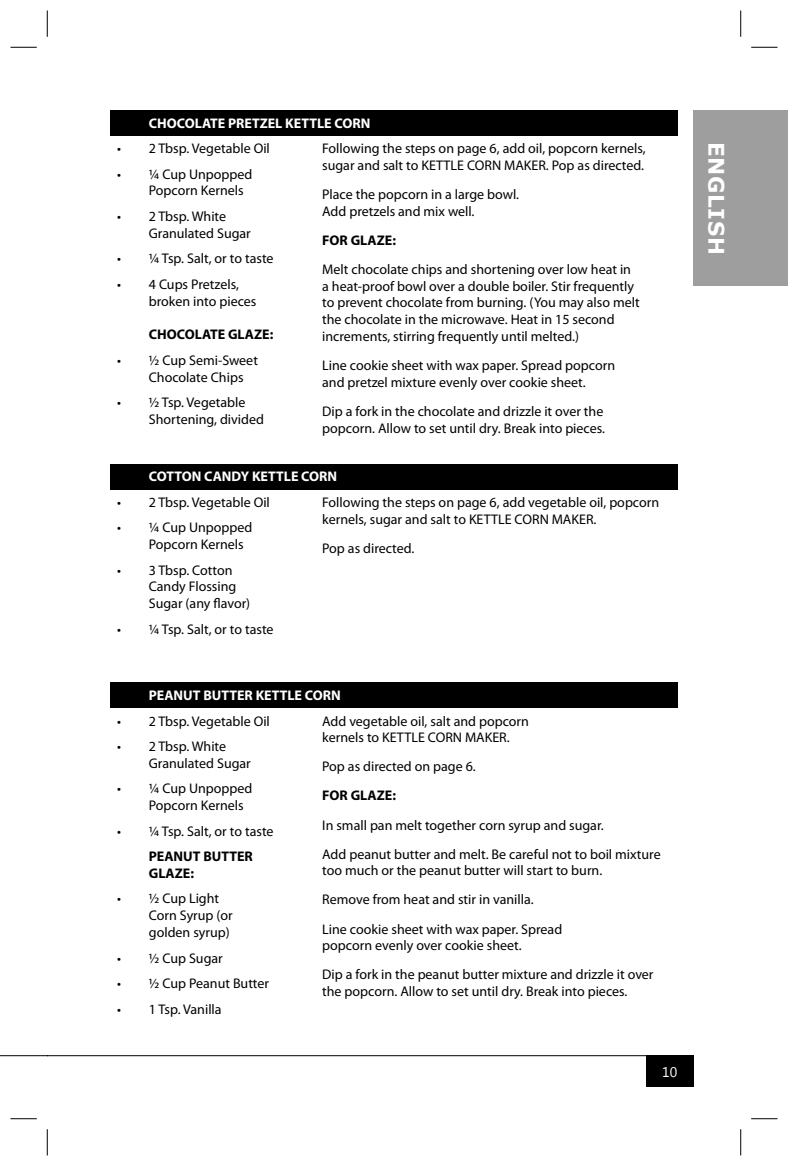
<style>
.page{position:relative;width:788px;height:1166px;background:#fff}
.page>*{position:absolute;margin:0;border:0;box-sizing:border-box;transform-origin:0 0}
.t1{font:700 21.35px "Verdana";letter-spacing:.03em;color:#fff}
.Bulleted_List{font:14px/16.8px "Myriad Pro";color:#000}
.t2{font:700 14px "Myriad Pro";color:#fff}
.Bulleted_List-2{font:700 14px "Myriad Pro";color:#000}
.t3{font:14px "Segoe UI";color:#fff}
.s1{font-weight:700}
</style>
<div class="page">
<hr style="left:0;top:1055px;width:47px;height:1px;background:#000">
<div style="left:693px;top:110px;width:95px;height:176px;background:#9e9e9e"></div>
<hr style="left:47px;top:1055px;width:646px;height:1px;background:#000">
<div style="left:646px;top:1055px;width:47px;height:32px;background:#000"></div>
<div style="left:110px;top:110px;width:567px;height:25px;background:#000"></div>
<div style="left:110px;top:464px;width:567px;height:25px;background:#000"></div>
<div style="left:110px;top:682px;width:567px;height:26px;background:#000"></div>
<svg style="left:10px;top:47px;width:27px;height:1px"></svg>
<svg style="left:751px;top:47px;width:26px;height:1px"></svg>
<svg style="left:10px;top:1118px;width:27px;height:1px"></svg>
<svg style="left:751px;top:1118px;width:26px;height:1px"></svg>
<svg style="left:47px;top:10px;width:1px;height:27px"></svg>
<svg style="left:47px;top:1129px;width:1px;height:26px"></svg>
<svg style="left:740px;top:10px;width:1px;height:27px"></svg>
<svg style="left:740px;top:1129px;width:1px;height:26px"></svg>
<p class="t2" style="left:149px;top:114px;width:223px">CHOCOLATE PRETZEL KETTLE CORN</p>
<p class="Bulleted_List" style="left:117px;top:140px;width:154px">• 2 Tbsp. Vegetable Oil</p>
<p class="Bulleted_List" style="left:149px;top:165px;width:105px;text-indent:-32px">• ¼ Cup Unpopped<br>Popcorn Kernels</p>
<p class="Bulleted_List" style="left:149px;top:208px;width:103px;text-indent:-32px">• 2 Tbsp. White<br>Granulated Sugar</p>
<p class="Bulleted_List" style="left:117px;top:250px;width:158px">• ¼ Tsp. Salt, or to taste</p>
<p class="Bulleted_List" style="left:149px;top:275px;width:109px;text-indent:-32px">• 4 Cups Pretzels, broken into pieces</p>
<p class="Bulleted_List-2" style="left:149px;top:325px;width:126px">CHOCOLATE GLAZE:</p>
<p class="Bulleted_List" style="left:149px;top:351px;width:111px;text-indent:-32px">• ½ Cup Semi-Sweet<br>Chocolate Chips</p>
<p class="Bulleted_List" style="left:149px;top:394px;width:117px;text-indent:-32px">• ½ Tsp. Vegetable<br>Shortening, divided</p>
<p class="Bulleted_List" style="left:322px;top:140px;width:325px">Following the steps on page 6, add oil, popcorn kernels, sugar and salt to KETTLE CORN MAKER. Pop as directed.</p>
<p class="Bulleted_List" style="left:322px;top:186px;width:198px">Place the popcorn in a large bowl.<br>Add pretzels and mix well.</p>
<p class="Bulleted_List-2" style="left:322px;top:231px;width:75px">FOR GLAZE:</p>
<p class="Bulleted_List" style="left:322px;top:260px;width:319px">Melt chocolate chips and shortening over low heat in a heat-proof bowl over a double boiler. Stir frequently to prevent chocolate from burning. (You may also melt the chocolate in the microwave. Heat in 15 second increments, stirring frequently until melted.)</p>
<p class="Bulleted_List" style="left:322px;top:357px;width:294px">Line cookie sheet with wax paper. Spread popcorn and pretzel mixture evenly over cookie sheet.</p>
<p class="Bulleted_List" style="left:322px;top:403px;width:284px">Dip a fork in the chocolate and drizzle it over the popcorn. Allow to set until dry. Break into pieces.</p>
<p class="t2" style="left:149px;top:467px;width:190px">COTTON CANDY KETTLE CORN</p>
<p class="Bulleted_List" style="left:117px;top:493px;width:154px">• 2 Tbsp. Vegetable Oil</p>
<p class="Bulleted_List" style="left:149px;top:519px;width:105px;text-indent:-32px">• ¼ Cup Unpopped<br>Popcorn Kernels</p>
<p class="Bulleted_List" style="left:149px;top:561px;width:103px;text-indent:-32px">• 3 Tbsp. Cotton<br>Candy Flossing<br>Sugar (any flavor)</p>
<p class="Bulleted_List" style="left:117px;top:620px;width:158px">• ¼ Tsp. Salt, or to taste</p>
<p class="Bulleted_List" style="left:322px;top:493px;width:338px">Following the steps on page 6, add vegetable oil, popcorn kernels, sugar and salt to KETTLE CORN MAKER.</p>
<p class="Bulleted_List" style="left:322px;top:539px;width:94px">Pop as directed.</p>
<p class="t2" style="left:149px;top:686px;width:193px">PEANUT BUTTER KETTLE CORN</p>
<p class="Bulleted_List" style="left:117px;top:712px;width:154px">• 2 Tbsp. Vegetable Oil</p>
<p class="Bulleted_List" style="left:149px;top:737px;width:103px;text-indent:-32px">• 2 Tbsp. White<br>Granulated Sugar</p>
<p class="Bulleted_List" style="left:149px;top:780px;width:105px;text-indent:-32px">• ¼ Cup Unpopped<br>Popcorn Kernels</p>
<p class="Bulleted_List" style="left:149px;top:818px;width:126px;line-height:25.2px;text-indent:-32px">• ¼ Tsp. Salt, or to taste<br><span class="s1">PEANUT BUTTER</span></p>
<p class="Bulleted_List-2" style="left:149px;top:864px;width:47px">GLAZE:</p>
<p class="Bulleted_List" style="left:149px;top:890px;width:85px;text-indent:-32px">• ½ Cup Light<br>Corn Syrup (or golden syrup)</p>
<p class="Bulleted_List" style="left:117px;top:949px;width:107px">• ½ Cup Sugar</p>
<p class="Bulleted_List" style="left:117px;top:974px;width:153px">• ½ Cup Peanut Butter</p>
<p class="Bulleted_List" style="left:117px;top:1000px;width:106px">• 1 Tsp. Vanilla</p>
<p class="Bulleted_List" style="left:322px;top:712px;width:208px">Add vegetable oil, salt and popcorn kernels to KETTLE CORN MAKER.</p>
<p class="Bulleted_List" style="left:322px;top:758px;width:155px">Pop as directed on page 6.</p>
<p class="Bulleted_List-2" style="left:322px;top:786px;width:75px">FOR GLAZE:</p>
<p class="Bulleted_List" style="left:322px;top:816px;width:283px">In small pan melt together corn syrup and sugar.</p>
<p class="Bulleted_List" style="left:322px;top:845px;width:340px">Add peanut butter and melt. Be careful not to boil mixture too much or the peanut butter will start to burn.</p>
<p class="Bulleted_List" style="left:322px;top:891px;width:213px">Remove from heat and stir in vanilla.</p>
<p class="Bulleted_List" style="left:322px;top:920px;width:241px">Line cookie sheet with wax paper. Spread popcorn evenly over cookie sheet.</p>
<p class="Bulleted_List" style="left:322px;top:966px;width:333px">Dip a fork in the peanut butter mixture and drizzle it over the popcorn. Allow to set until dry. Break into pieces.</p>
<p class="t3" style="left:662px;top:1061px;width:17px">10</p>
<h1 class="t1" style="left:731px;top:142px;width:114px;rotate:90deg">ENGLISH</h1>
</div>
